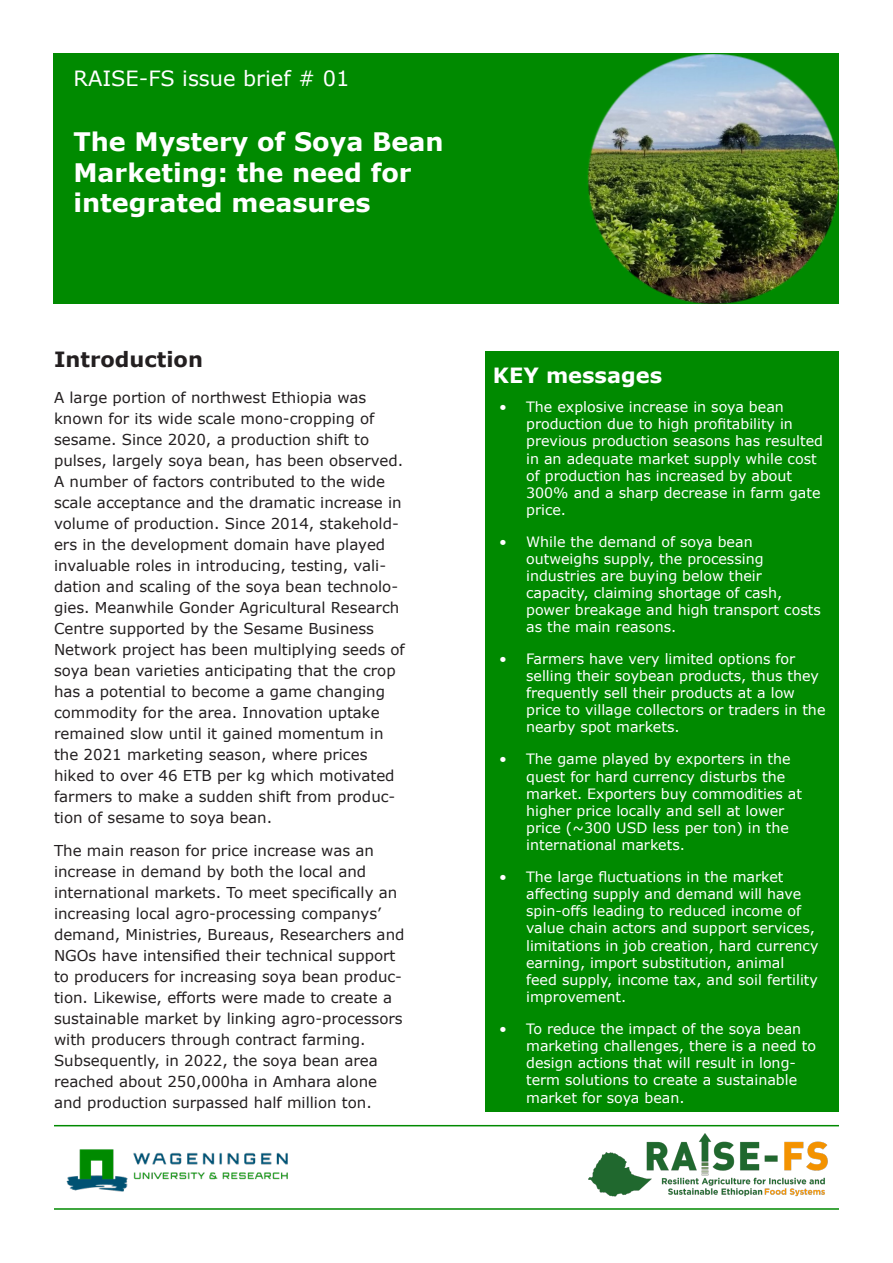
<style>
.page{position:relative;width:893px;height:1263px;background:#fff}
.page>*{position:absolute;margin:0;border:0;box-sizing:border-box;transform-origin:0 0}
.t1{font:700 25.5px/30.6px "Verdana";color:#fff}
.t2{font:21px "Verdana";color:#fff}
.t3{font:700 21px "Verdana";color:#231f20}
.t4{font:700 21px "Verdana";color:#fff}
.t5{font:15px/21px "Verdana";color:#231f20}
.t6{font:14.25px/17.1px "Verdana";color:#fff}
</style>
<div class="page">
<hr style="left:54px;top:1208px;width:785px;height:2px;background:#008a00">
<hr style="left:54px;top:1125px;width:785px;height:1px;background:#008a00">
<div style="left:486px;top:351px;width:353px;height:760px;background:#008a00"></div>
<img style="left:66px;top:1149px;width:222px;height:43px">
<img style="left:588px;top:1134px;width:240px;height:63px">
<img style="left:53px;top:54px;width:786px;height:250px">
<p class="t2" style="left:73px;top:64px;width:278px">RAISE-FS issue brief # 01</p>
<p class="t1" style="left:73px;top:126px;width:372px">The Mystery of Soya Bean</p>
<p class="t1" style="left:73px;top:156px;width:340px">Marketing: the need for integrated measures</p>
<p class="t3" style="left:54px;top:345px;width:150px">Introduction</p>
<p class="t5" style="left:54px;top:387px;width:352px">A large portion of northwest Ethiopia was known for its wide scale mono-cropping of sesame. Since 2020, a production shift to pulses, largely soya bean, has been observed.<br>A number of factors contributed to the wide scale acceptance and the dramatic increase in volume of production. Since 2014, stakehold&shy;ers in the development domain have played invaluable roles in introducing, testing, vali&shy;dation and scaling of the soya bean technolo&shy;gies. Meanwhile Gonder Agricultural Research Centre supported by the Sesame Business Network project has been multiplying seeds of soya bean varieties anticipating that the crop has a potential to become a game changing commodity for the area. Innovation uptake remained slow until it gained momentum in the 2021 marketing season, where prices hiked to over 46 ETB per kg which motivated farmers to make a sudden shift from produc&shy;tion of sesame to soya bean.</p>
<p class="t5" style="left:54px;top:840px;width:352px">The main reason for price increase was an increase in demand by both the local and international markets. To meet specifically an increasing local agro-processing companys’ demand, Ministries, Bureaus, Researchers and NGOs have intensified their technical support to producers for increasing soya bean produc&shy;tion. Likewise, efforts were made to create a sustainable market by linking agro-processors with producers through contract farming.<br>Subsequently, in 2022, the soya bean area reached about 250,000ha in Amhara alone and production surpassed half million ton.</p>
<p class="t4" style="left:493px;top:361px;width:171px">KEY messages</p>
<p class="t6" style="left:526px;top:398px;width:298px;text-indent:-27px">• The explosive increase in soya bean production due to high profitability in previous production seasons has resulted in an adequate market supply while cost of production has increased by about 300% and a sharp decrease in farm gate price.</p>
<p class="t6" style="left:526px;top:533px;width:296px;text-indent:-27px">• While the demand of soya bean outweighs supply, the processing industries are buying below their capacity, claiming shortage of cash, power breakage and high transport costs as the main reasons.</p>
<p class="t6" style="left:526px;top:650px;width:301px;text-indent:-27px">• Farmers have very limited options for selling their soybean products, thus they frequently sell their products at a low price to village collectors or traders in the nearby spot markets.</p>
<p class="t6" style="left:526px;top:751px;width:278px;text-indent:-27px">• The game played by exporters in the quest for hard currency disturbs the market. Exporters buy commodities at higher price locally and sell at lower price (~300 USD less per ton) in the international markets.</p>
<p class="t6" style="left:526px;top:868px;width:294px;text-indent:-27px">• The large fluctuations in the market affecting supply and demand will have spin-offs leading to reduced income of value chain actors and support services, limitations in job creation, hard currency earning, import substitution, animal feed supply, income tax, and soil fertility improvement.</p>
<p class="t6" style="left:526px;top:1020px;width:291px;text-indent:-27px">• To reduce the impact of the soya bean marketing challenges, there is a need to design actions that will result in long&shy;term solutions to create a sustainable market for soya bean.</p>
</div>
